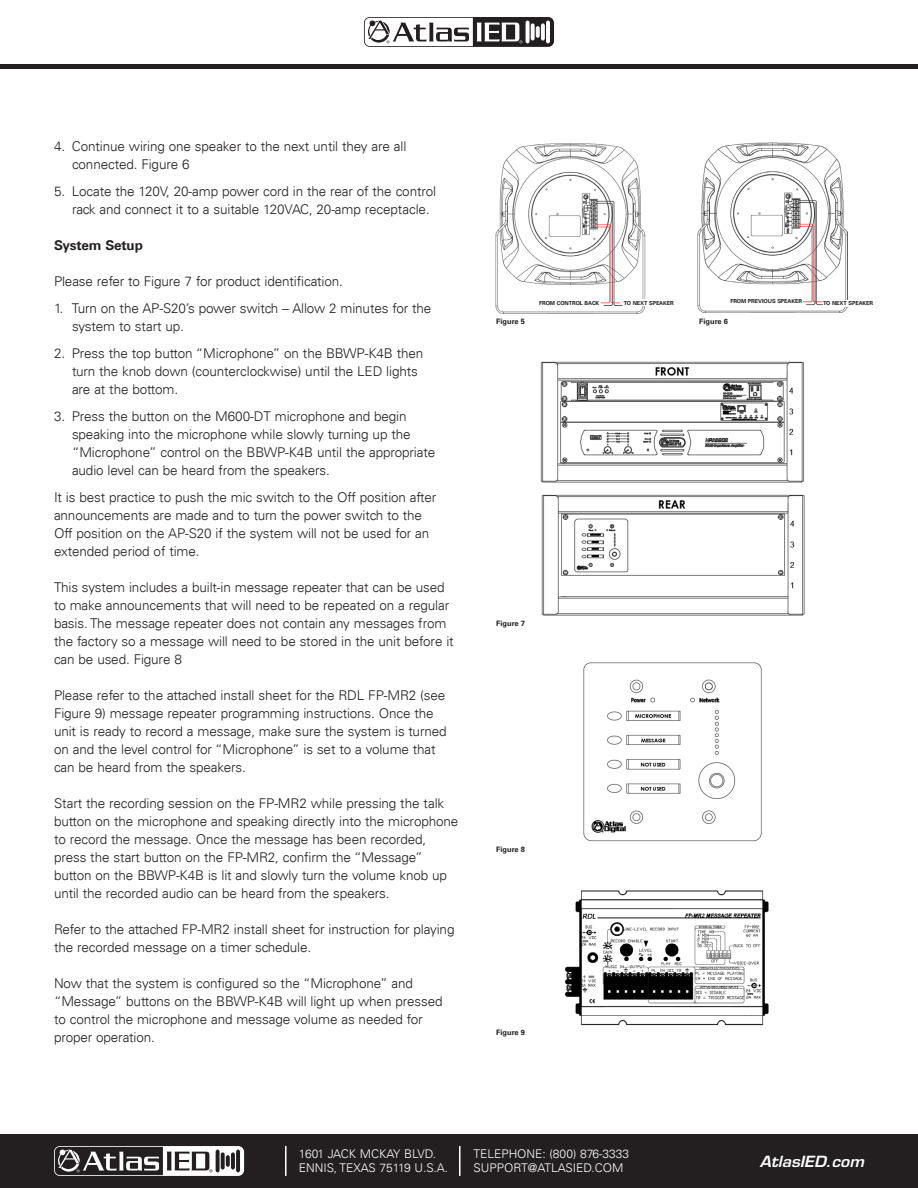
<style>
.page{position:relative;width:918px;height:1188px;background:#fff}
.page>*{position:absolute;margin:0;border:0;box-sizing:border-box;transform-origin:0 0}
.t1{font:italic 600 15px "Eurostile LT Std";color:#fff;scale:1.05 1}
.Body_Copy___8_8_8{font:300 13.5px/18px "Univers LT";letter-spacing:-.01em;color:#231f20}
.Body_Copy___8_8_8-2{font:700 13.5px "Univers LT";letter-spacing:-.01em;color:#231f20}
.t2{font:300 12px/13.5px "Univers LT";color:#fff}
.Body_Copy___8_8_8-3{font:700 7.5px "Univers LT";color:#231f20}
.Body_Copy___8_8_8-4{font:700 5.55px "Univers LT";letter-spacing:-.01em;color:#231f20}
</style>
<div class="page">
<div style="left:0;top:1134px;width:918px;height:54px;background:#231f20"></div>
<svg style="left:54px;top:1146px;width:190px;height:30px"></svg>
<hr style="left:285px;top:1146px;width:2px;height:30px;background:#fff">
<hr style="left:459px;top:1146px;width:1px;height:30px;background:#fff">
<hr style="left:0;top:64px;width:918px;height:4px;background:#231f20">
<svg style="left:364px;top:17px;width:190px;height:30px"></svg>
<svg style="left:526px;top:21px;width:4px;height:22px"></svg>
<hr style="left:546px;top:21px;width:4px;height:22px;background:#fff;border-radius:2px">
<svg style="left:531px;top:23px;width:4px;height:18px"></svg>
<svg style="left:541px;top:23px;width:4px;height:18px"></svg>
<svg style="left:536px;top:26px;width:4px;height:12px"></svg>
<svg style="left:365px;top:18px;width:157px;height:28px"></svg>
<img style="left:495px;top:143px;width:151px;height:170px">
<img style="left:540px;top:361px;width:264px;height:255px">
<img style="left:583px;top:662px;width:179px;height:180px">
<img style="left:564px;top:890px;width:205px;height:136px">
<div style="left:624px;top:300px;width:75px;height:6px;background:#fff"></div>
<img style="left:697px;top:142px;width:151px;height:171px">
<div style="left:823px;top:300px;width:75px;height:7px;background:#fff"></div>
<p class="Body_Copy___8_8_8" style="left:72px;top:138px;width:336px;text-indent:-18px">4. Continue wiring one speaker to the next until they are all connected. Figure 6</p>
<p class="Body_Copy___8_8_8" style="left:72px;top:183px;width:366px;text-indent:-18px">5. Locate the 120V, 20-amp power cord in the rear of the control rack and connect it to a suitable 120VAC, 20-amp receptacle.</p>
<p class="Body_Copy___8_8_8-2" style="left:54px;top:238px;width:90px">System Setup</p>
<p class="Body_Copy___8_8_8" style="left:54px;top:273px;width:291px">Please refer to Figure 7 for product identification.</p>
<p class="Body_Copy___8_8_8" style="left:72px;top:300px;width:361px;text-indent:-18px">1. Turn on the AP-S20’s power switch – Allow 2 minutes for the system to start up.</p>
<p class="Body_Copy___8_8_8" style="left:72px;top:345px;width:353px;text-indent:-18px">2. Press the top button “Microphone” on the BBWP-K4B then turn the knob down (counterclockwise) until the LED lights are at the bottom.</p>
<p class="Body_Copy___8_8_8" style="left:72px;top:408px;width:365px;text-indent:-18px">3. Press the button on the M600-DT microphone and begin speaking into the microphone while slowly turning up the “Microphone” control on the BBWP-K4B until the appropriate audio level can be heard from the speakers.</p>
<p class="Body_Copy___8_8_8" style="left:54px;top:489px;width:384px">It is best practice to push the mic switch to the Off position after announcements are made and to turn the power switch to the Off position on the AP-S20 if the system will not be used for an extended period of time.</p>
<p class="Body_Copy___8_8_8" style="left:54px;top:579px;width:401px">This system includes a built-in message repeater that can be used to make announcements that will need to be repeated on a regular basis. The message repeater does not contain any messages from the factory so a message will need to be stored in the unit before it can be used. Figure 8</p>
<p class="Body_Copy___8_8_8" style="left:54px;top:687px;width:394px">Please refer to the attached install sheet for the RDL FP-MR2 (see Figure 9) message repeater programming instructions. Once the unit is ready to record a message, make sure the system is turned on and the level control for “Microphone” is set to a volume that can be heard from the speakers.</p>
<p class="Body_Copy___8_8_8" style="left:54px;top:795px;width:406px">Start the recording session on the FP-MR2 while pressing the talk button on the microphone and speaking directly into the microphone to record the message. Once the message has been recorded, press the start button on the FP-MR2, confirm the “Message” button on the BBWP-K4B is lit and slowly turn the volume knob up until the recorded audio can be heard from the speakers.</p>
<p class="Body_Copy___8_8_8" style="left:54px;top:921px;width:402px">Refer to the attached FP-MR2 install sheet for instruction for playing the recorded message on a timer schedule.</p>
<p class="Body_Copy___8_8_8" style="left:54px;top:975px;width:390px">Now that the system is configured so the “Microphone” and “Message” buttons on the BBWP-K4B will light up when pressed to control the microphone and message volume as needed for proper operation.</p>
<p class="Body_Copy___8_8_8-4" style="left:539px;top:300px;width:62px">FROM CONTROL BACK</p>
<p class="Body_Copy___8_8_8-4" style="left:624px;top:300px;width:52px">TO NEXT SPEAKER</p>
<p class="Body_Copy___8_8_8-4" style="left:730px;top:297px;width:73px">FROM PREVIOUS SPEAKER</p>
<p class="Body_Copy___8_8_8-3" style="left:496px;top:317px;width:30px">Figure 5</p>
<p class="Body_Copy___8_8_8-3" style="left:699px;top:317px;width:30px">Figure 6</p>
<p class="Body_Copy___8_8_8-4" style="left:823px;top:300px;width:52px">TO NEXT SPEAKER</p>
<p class="Body_Copy___8_8_8-3" style="left:496px;top:619px;width:30px">Figure 7</p>
<p class="Body_Copy___8_8_8-3" style="left:496px;top:845px;width:30px">Figure 8</p>
<p class="Body_Copy___8_8_8-3" style="left:496px;top:1028px;width:30px">Figure 9</p>
<p class="t2" style="left:299px;top:1147px;width:151px">1601 JACK MCKAY BLVD.<br>ENNIS, TEXAS 75119 U.S.A.</p>
<p class="t2" style="left:473px;top:1147px;width:157px">TELEPHONE: (800) 876-3333</p>
<p class="t2" style="left:473px;top:1161px;width:152px">SUPPORT@ATLASIED.COM</p>
<p class="t1" style="left:760px;top:1152px;width:101px">AtlasIED.com</p>
</div>
